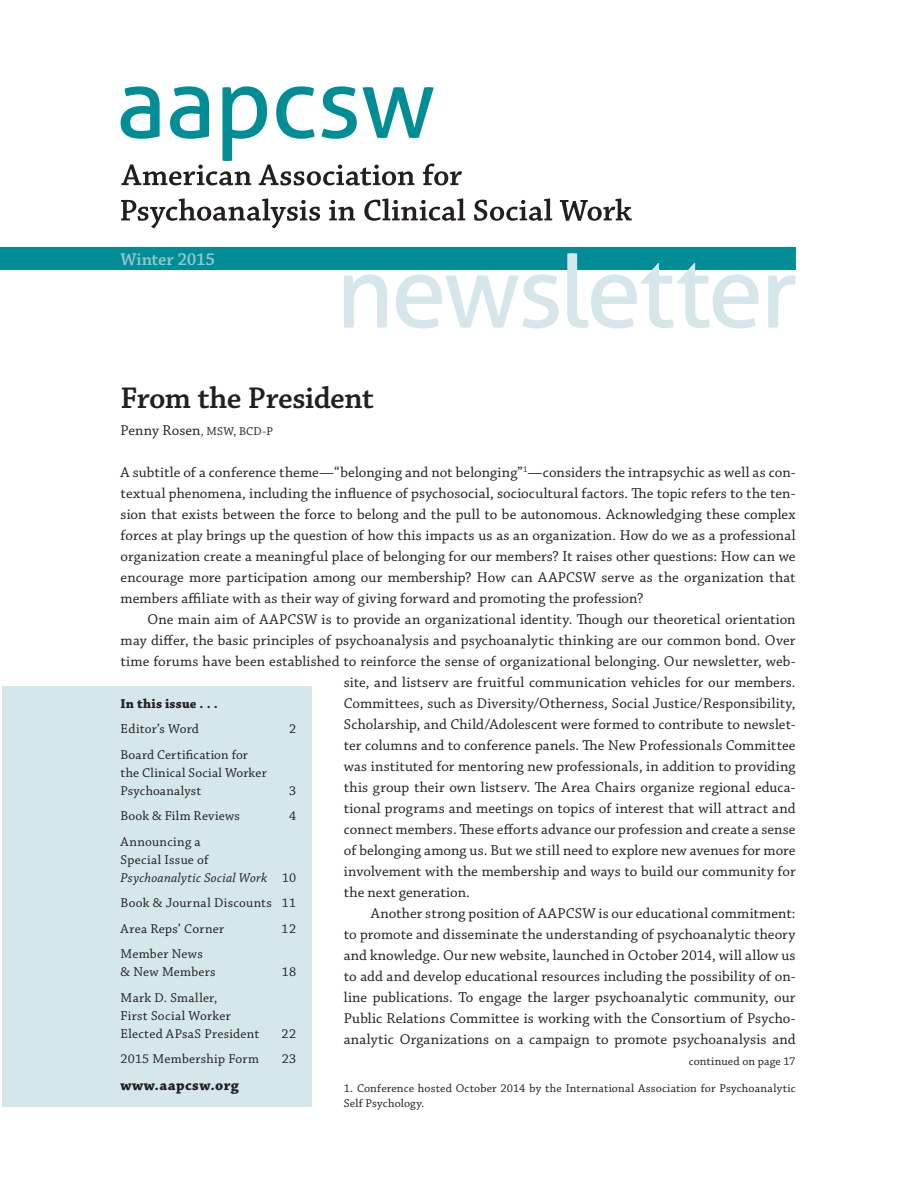
<style>
.page{position:relative;width:918px;height:1188px;background:#fff}
.page>*{position:absolute;margin:0;border:0;box-sizing:border-box;transform-origin:0 0}
.t1{font:600 31.5px "Chaparral Pro";letter-spacing:-.02em;color:#231f20}
.t2{font:600 18px "Chaparral Pro";letter-spacing:-.015em;color:#96c5cc}
.t3{font:15px/21px "Chaparral Pro";letter-spacing:.005em;color:#231f20;text-align:justify}
.t4{font:700 15px "Chaparral Pro";letter-spacing:.03em;color:#231f20}
.t5{font:13.5px/18px "Chaparral Pro";letter-spacing:.02em;color:#231f20}
.t6{font:700 13.5px "Chaparral Pro";letter-spacing:.015em;color:#231f20}
.t7{font:12px/15px "Chaparral Pro";letter-spacing:.015em;color:#231f20}
.s1{font-size:12px}
.s2{font-style:italic}
</style>
<div class="page">
<svg style="left:121px;top:86px;width:341px;height:99px"></svg>
<svg style="left:121px;top:198px;width:511px;height:30px"></svg>
<div style="left:0;top:247px;width:796px;height:23px;background:#008d96"></div>
<div style="left:2px;top:687px;width:309px;height:420px;background:#d5e7ea"></div>
<svg style="left:344px;top:253px;width:452px;height:75px"></svg>
<p class="t2" style="left:121px;top:249px;width:96px">Winter 2015</p>
<h1 class="t1" style="left:121px;top:380px;width:255px">From the President</h1>
<p class="t3" style="left:121px;top:420px;width:154px">Penny Rosen<span class="s1">, MSW, BCD-P</span></p>
<p class="t3" style="left:121px;top:462px;width:677px">A subtitle of a conference theme—“belonging and not belonging”<sup>1</sup>—considers the intrapsychic as well as con&shy;textual phenomena, including the influence of psychosocial, sociocultural factors. The topic refers to the ten&shy;sion that exists between the force to belong and the pull to be autonomous. Acknowledging these complex forces at play brings up the question of how this impacts us as an organization. How do we as a professional organization create a meaningful place of belonging for our members? It raises other questions: How can we encourage more participation among our membership? How can AAPCSW serve as the organization that members affiliate with as their way of giving forward and promoting the profession?</p>
<p class="t3" style="left:148px;top:609px;width:650px">One main aim of AAPCSW is to provide an organizational identity. Though our theoretical orientation</p>
<p class="t3" style="left:121px;top:630px;width:676px">may differ, the basic principles of psychoanalysis and psychoanalytic thinking are our common bond. Over</p>
<p class="t3" style="left:121px;top:651px;width:676px">time forums have been established to reinforce the sense of organizational belonging. Our newsletter, web-</p>
<p class="t3" style="left:344px;top:672px;width:453px">site, and listserv are fruitful communication vehicles for our members.</p>
<p class="t3" style="left:344px;top:693px;width:453px">Committees, such as Diversity/Otherness, Social Justice/Responsibility,</p>
<p class="t3" style="left:344px;top:714px;width:453px">Scholarship, and Child/Adolescent were formed to contribute to newslet-</p>
<p class="t3" style="left:344px;top:735px;width:453px">ter columns and to conference panels. The New Professionals Committee</p>
<p class="t3" style="left:344px;top:756px;width:453px">was instituted for mentoring new professionals, in addition to providing</p>
<p class="t3" style="left:344px;top:777px;width:453px">this group their own listserv. The Area Chairs organize regional educa-</p>
<p class="t3" style="left:344px;top:798px;width:453px">tional programs and meetings on topics of interest that will attract and</p>
<p class="t3" style="left:344px;top:819px;width:453px">connect members. These efforts advance our profession and create a sense</p>
<p class="t3" style="left:344px;top:840px;width:453px">of belonging among us. But we still need to explore new avenues for more</p>
<p class="t3" style="left:344px;top:861px;width:453px">involvement with the membership and ways to build our community for</p>
<p class="t3" style="left:344px;top:882px;width:128px">the next generation.</p>
<p class="t3" style="left:371px;top:903px;width:426px">Another strong position of AAPCSW is our educational commitment:</p>
<p class="t3" style="left:344px;top:924px;width:453px">to promote and disseminate the understanding of psychoanalytic theory</p>
<p class="t3" style="left:344px;top:945px;width:453px">and knowledge. Our new website, launched in October 2014, will allow us</p>
<p class="t3" style="left:344px;top:966px;width:453px">to add and develop educational resources including the possibility of on-</p>
<p class="t3" style="left:344px;top:987px;width:453px">line publications. To engage the larger psychoanalytic community, our</p>
<p class="t3" style="left:344px;top:1008px;width:453px">Public Relations Committee is working with the Consortium of Psycho-</p>
<p class="t3" style="left:344px;top:1029px;width:453px">analytic Organizations on a campaign to promote psychoanalysis and</p>
<p class="t6" style="left:121px;top:696px;width:99px">In this issue . . .</p>
<p class="t5" style="left:121px;top:721px;width:80px">Editor’s Word</p>
<p class="t5" style="left:289px;top:721px;width:9px">2</p>
<p class="t5" style="left:121px;top:746px;width:148px">Board Certification for the Clinical Social Worker<br>Psychoanalyst</p>
<p class="t5" style="left:289px;top:782px;width:9px">3</p>
<p class="t5" style="left:121px;top:808px;width:121px">Book &amp; Film Reviews</p>
<p class="t5" style="left:289px;top:808px;width:9px">4</p>
<p class="t5" style="left:121px;top:833px;width:177px">Announcing a<br>Special Issue of<br><span class="s2">Psychoanalytic Social Work</span> 10</p>
<p class="t5" style="left:121px;top:891px;width:177px;line-height:25.5px">Book &amp; Journal Discounts 11<br>Area Reps’ Corner</p>
<p class="t5" style="left:282px;top:920px;width:16px">12</p>
<p class="t5" style="left:121px;top:946px;width:97px">Member News &amp; New Members</p>
<p class="t5" style="left:282px;top:964px;width:16px">18</p>
<p class="t5" style="left:121px;top:989px;width:140px">Mark D. Smaller,<br>First Social Worker<br>Elected APsaS President</p>
<p class="t5" style="left:282px;top:1025px;width:16px">22</p>
<p class="t5" style="left:121px;top:1051px;width:140px">2015 Membership Form</p>
<p class="t5" style="left:282px;top:1051px;width:16px">23</p>
<p class="t4" style="left:121px;top:1077px;width:120px">www.aapcsw.org</p>
<p class="t7" style="left:689px;top:1054px;width:108px">continued on page 17</p>
<p class="t7" style="left:344px;top:1082px;width:453px">1. Conference hosted October 2014 by the International Association for Psychoanalytic<br>Self Psychology.</p>
</div>
